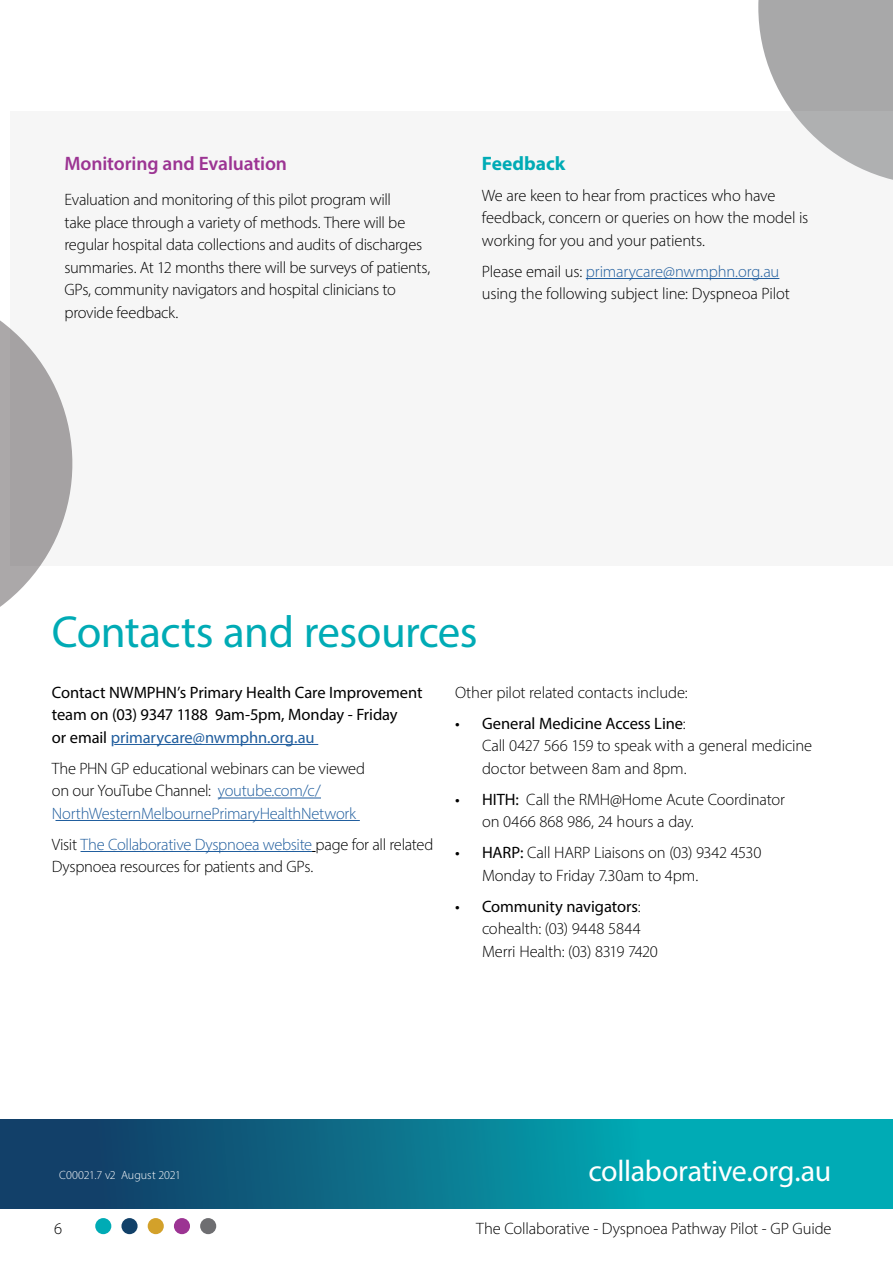
<style>
.page{position:relative;width:893px;height:1263px;background:#fff}
.page>*{position:absolute;margin:0;border:0;box-sizing:border-box;transform-origin:0 0}
.t1{font:45px "Myriad Pro";letter-spacing:-.015em;color:#00abb5}
.t2{font:30px "Myriad Pro";letter-spacing:-.015em;color:#fff}
.t3{font:600 19.5px "Myriad Pro";letter-spacing:-.01em;color:#9c3493}
.t4{font:700 19.5px "Myriad Pro";color:#00abb5}
.t5{font:300 16.5px/22.5px "Myriad Pro";letter-spacing:-.015em;color:#000}
.t6{font:16.5px/22.5px "Myriad Pro";letter-spacing:-.005em;color:#000}
.t7{font:300 12px "Myriad Pro";letter-spacing:-.005em;color:#fff}
.s1{color:#215e9e}
.s2{font-weight:400}
</style>
<div class="page">
<svg style="left:758px;top:0;width:135px;height:111px;background:#afafb0"></svg>
<svg style="left:0;top:1120px;width:893px;height:89px;background:#097a92"></svg>
<hr style="left:114px;top:744px;width:204px;height:1px;background:#215e9e">
<hr style="left:218px;top:797px;width:103px;height:1px;background:#215e9e">
<hr style="left:55px;top:820px;width:305px;height:1px;background:#215e9e">
<hr style="left:81px;top:851px;width:231px;height:1px;background:#215e9e">
<div style="left:10px;top:111px;width:883px;height:455px;background:#f6f6f6"></div>
<svg style="left:0;top:320px;width:73px;height:287px"></svg>
<hr style="left:586px;top:278px;width:193px;height:1px;background:#215e9e">
<div style="left:95px;top:1218px;width:16px;height:16px;background:#00abb5;border-radius:50%"></div>
<div style="left:121px;top:1218px;width:17px;height:16px;background:#124169;border-radius:50%"></div>
<div style="left:148px;top:1218px;width:16px;height:16px;background:#d3a12a;border-radius:50%"></div>
<div style="left:174px;top:1218px;width:16px;height:16px;background:#9c3493;border-radius:50%"></div>
<div style="left:200px;top:1218px;width:16px;height:16px;background:#6e6e71;border-radius:50%"></div>
<p class="t3" style="left:64px;top:151px;width:224px">Monitoring and Evaluation</p>
<p class="t5" style="left:64px;top:188px;width:367px">Evaluation and monitoring of this pilot program will<br>take place through a variety of methods. There will be regular hospital data collections and audits of discharges summaries. At 12 months there will be surveys of patients, GPs, community navigators and hospital clinicians to provide feedback.</p>
<p class="t4" style="left:482px;top:151px;width:85px">Feedback</p>
<p class="t5" style="left:482px;top:184px;width:328px">We are keen to hear from practices who have feedback, concern or queries on how the model is working for you and your patients.</p>
<p class="t5" style="left:482px;top:260px;width:309px">Please email us: <span class="s1">primarycare@nwmphn.org.au </span>using the following subject line: Dyspneoa Pilot</p>
<h1 class="t1" style="left:52px;top:604px;width:427px">Contacts and resources</h1>
<p class="t6" style="left:52px;top:681px;width:372px">Contact NWMPHN’s Primary Health Care Improvement team on (03) 9347 1188 9am-5pm, Monday - Friday<br>or email <span class="s1">primarycare@nwmphn.org.au</span></p>
<p class="t5" style="left:52px;top:757px;width:315px">The PHN GP educational webinars can be viewed on our YouTube Channel: <span class="s1">youtube.com/c/<br>NorthWesternMelbournePrimaryHealthNetwork</span></p>
<p class="t5" style="left:52px;top:833px;width:383px">Visit <span class="s1">The Collaborative Dyspnoea website</span> page for all related<br>Dyspnoea resources for patients and GPs.</p>
<p class="t5" style="left:455px;top:681px;width:234px">Other pilot related contacts include:</p>
<p class="t5" style="left:482px;top:712px;width:332px;text-indent:-27px"><span class="s2">• General Medicine Access Line</span>:<br>Call 0427 566 159 to speak with a general medicine doctor between 8am and 8pm.</p>
<p class="t5" style="left:482px;top:788px;width:305px;text-indent:-27px"><span class="s2">• HITH:</span> Call the RMH@Home Acute Coordinator on 0466 868 986, 24 hours a day.</p>
<p class="t5" style="left:482px;top:841px;width:281px;text-indent:-27px"><span class="s2">• HARP:</span> Call HARP Liaisons on (03) 9342 4530<br>Monday to Friday 7.30am to 4pm.</p>
<p class="t5" style="left:482px;top:895px;width:177px;text-indent:-27px"><span class="s2">• Community navigators</span>: cohealth: (03) 9448 5844<br>Merri Health: (03) 8319 7420</p>
<p class="t7" style="left:59px;top:1167px;width:123px">C00021.7 v2 August 2021</p>
<h2 class="t2" style="left:589px;top:1152px;width:244px">collaborative.org.au</h2>
<p class="t5" style="left:54px;top:1217px;width:10px">6</p>
<p class="t5" style="left:476px;top:1217px;width:357px">The Collaborative - Dyspnoea Pathway Pilot - GP Guide</p>
</div>
